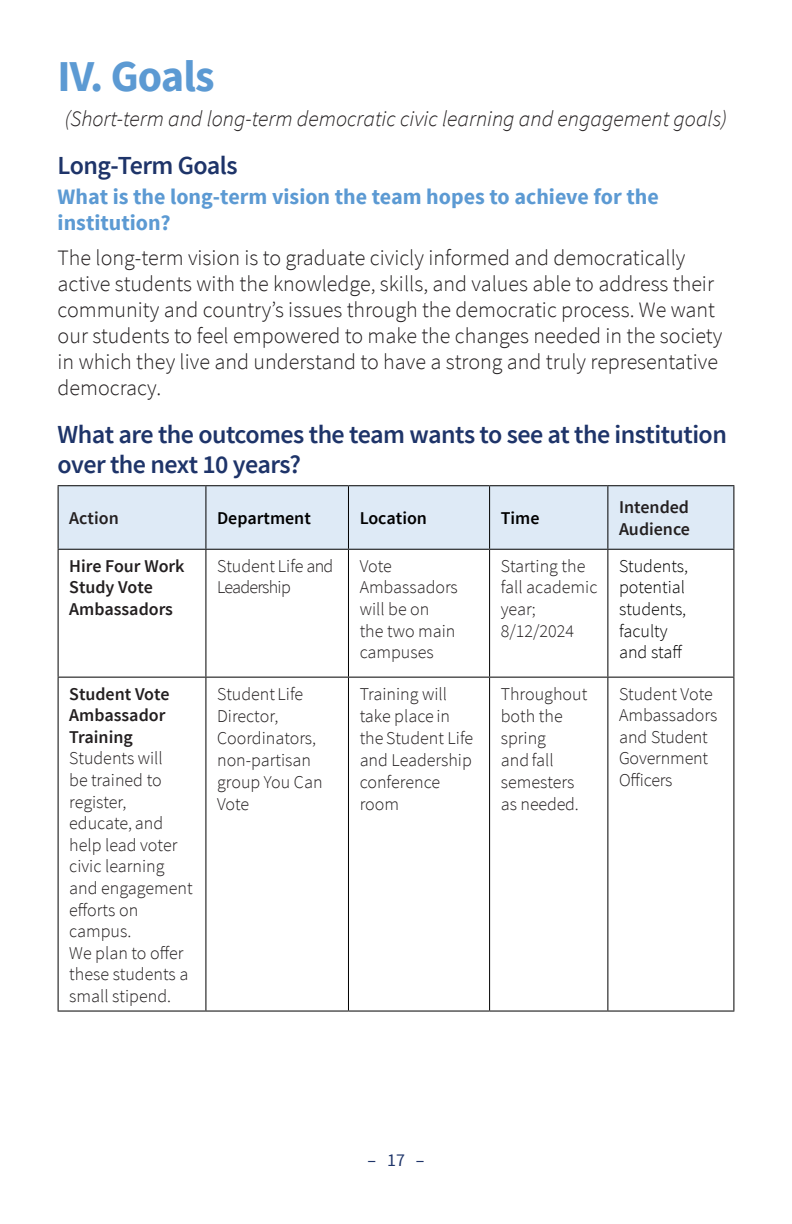
<style>
.page{position:relative;width:792px;height:1224px;background:#fff}
.page>*{position:absolute;margin:0;border:0;box-sizing:border-box;transform-origin:0 0}
.Body_Copy{font:700 44px "Source Sans Pro";letter-spacing:-.02em;color:#5c9ad3}
.Subtitle{font:600 26px/30px "Source Sans Pro";letter-spacing:-.02em;color:#1e3469}
.Body_Copy-2{font:300 22px/26px "Source Sans Pro";color:#231f20}
.Quotes{font:italic 300 22px "Source Sans Pro";color:#231f20}
.Heading{font:700 22px/26px "Source Sans Pro";color:#5c9ad3}
.Table_Paragraph{font:300 18px/21.6px "Source Sans Pro";color:#231f20}
.Table_Paragraph-2{font:600 18px/21.6px "Source Sans Pro";color:#231f20}
.Table_Paragraph-3{font:300 18px/21.6px "Source Sans Pro";color:#000}
.Table_Paragraph-4{font:300 18px/21.6px "Source Sans Pro";letter-spacing:-.04em;color:#231f20}
.Table_Paragraph-5{font:600 18px "Source Sans Pro";color:#000}
.t1{font:18px "Source Sans Pro";color:#1e3469}
.s1{font-weight:600}
</style>
<div class="page">
<div style="left:59px;top:486px;width:674px;height:63px;background:#deeaf6"></div>
<hr style="left:58px;top:485px;width:148px;height:1px;background:#000">
<hr style="left:58px;top:486px;width:1px;height:63px;background:#000">
<hr style="left:206px;top:485px;width:142px;height:1px;background:#000">
<hr style="left:205px;top:486px;width:1px;height:63px;background:#000">
<hr style="left:348px;top:485px;width:142px;height:1px;background:#000">
<hr style="left:348px;top:486px;width:1px;height:63px;background:#000">
<hr style="left:490px;top:485px;width:118px;height:1px;background:#000">
<hr style="left:489px;top:486px;width:1px;height:63px;background:#000">
<hr style="left:608px;top:485px;width:126px;height:1px;background:#000">
<hr style="left:607px;top:486px;width:1px;height:63px;background:#000">
<hr style="left:733px;top:486px;width:1px;height:63px;background:#000">
<hr style="left:58px;top:549px;width:148px;height:1px;background:#000">
<hr style="left:58px;top:550px;width:1px;height:127px;background:#000">
<hr style="left:206px;top:549px;width:142px;height:1px;background:#000">
<hr style="left:205px;top:550px;width:1px;height:127px;background:#000">
<hr style="left:348px;top:549px;width:142px;height:1px;background:#000">
<hr style="left:348px;top:550px;width:1px;height:127px;background:#000">
<hr style="left:490px;top:549px;width:118px;height:1px;background:#000">
<hr style="left:489px;top:550px;width:1px;height:127px;background:#000">
<hr style="left:608px;top:549px;width:126px;height:1px;background:#000">
<hr style="left:607px;top:550px;width:1px;height:127px;background:#000">
<hr style="left:733px;top:550px;width:1px;height:127px;background:#000">
<hr style="left:58px;top:677px;width:148px;height:1px;background:#000">
<hr style="left:58px;top:678px;width:1px;height:333px;background:#000">
<hr style="left:206px;top:677px;width:142px;height:1px;background:#000">
<hr style="left:205px;top:678px;width:1px;height:333px;background:#000">
<hr style="left:348px;top:677px;width:142px;height:1px;background:#000">
<hr style="left:348px;top:678px;width:1px;height:333px;background:#000">
<hr style="left:490px;top:677px;width:118px;height:1px;background:#000">
<hr style="left:489px;top:678px;width:1px;height:333px;background:#000">
<hr style="left:608px;top:677px;width:126px;height:1px;background:#000">
<hr style="left:607px;top:678px;width:1px;height:333px;background:#000">
<hr style="left:733px;top:678px;width:1px;height:333px;background:#000">
<hr style="left:58px;top:1011px;width:148px;height:1px;background:#000">
<hr style="left:206px;top:1011px;width:142px;height:1px;background:#000">
<hr style="left:348px;top:1011px;width:142px;height:1px;background:#000">
<hr style="left:490px;top:1011px;width:118px;height:1px;background:#000">
<hr style="left:608px;top:1011px;width:126px;height:1px;background:#000">
<p class="Body_Copy" style="left:58px;top:48px;width:159px">IV. Goals</p>
<p class="Quotes" style="left:65px;top:105px;width:664px">(Short-term and long-term democratic civic learning and engagement goals)</p>
<p class="Subtitle" style="left:58px;top:151px;width:182px">Long-Term Goals</p>
<p class="Heading" style="left:58px;top:184px;width:603px">What is the long-term vision the team hopes to achieve for the institution?</p>
<p class="Body_Copy-2" style="left:58px;top:245px;width:666px">The long-term vision is to graduate civicly informed and democratically active students with the knowledge, skills, and values able to address their community and country’s issues through the democratic process. We want our students to feel empowered to make the changes needed in the society in which they live and understand to have a strong and truly representative democracy.</p>
<p class="Subtitle" style="left:58px;top:420px;width:671px">What are the outcomes the team wants to see at the institution over the next 10 years?</p>
<p class="Table_Paragraph-2" style="left:69px;top:508px;width:51px">Action</p>
<p class="Table_Paragraph-5" style="left:217px;top:507px;width:95px">Department</p>
<p class="Table_Paragraph-5" style="left:360px;top:507px;width:69px">Location</p>
<p class="Table_Paragraph-5" style="left:501px;top:507px;width:40px">Time</p>
<p class="Table_Paragraph-2" style="left:619px;top:497px;width:72px">Intended</p>
<p class="Table_Paragraph-2" style="left:619px;top:519px;width:73px">Audience</p>
<p class="Table_Paragraph-2" style="left:69px;top:555px;width:117px">Hire Four Work<br>Study Vote<br>Ambassadors</p>
<p class="Table_Paragraph-4" style="left:217px;top:555px;width:118px">Student Life and<br>Leadership</p>
<p class="Table_Paragraph" style="left:360px;top:555px;width:100px">Vote<br>Ambassadors will be on<br>the two main campuses</p>
<p class="Table_Paragraph" style="left:501px;top:555px;width:98px">Starting the fall academic year;<br>8/12/2024</p>
<p class="Table_Paragraph-3" style="left:619px;top:555px;width:71px">Students, potential students, faculty and staff</p>
<p class="Table_Paragraph" style="left:69px;top:683px;width:125px"><span class="s1">Student Vote<br>Ambassador<br>Training<br></span>Students will<br>be trained to register, educate, and help lead voter civic learning and engagement efforts on campus.<br>We plan to offer these students a small stipend.</p>
<p class="Table_Paragraph" style="left:217px;top:683px;width:107px">Student Life<br>Director,<br>Coordinators, non-partisan group You Can<br>Vote</p>
<p class="Table_Paragraph" style="left:360px;top:683px;width:115px">Training will take place in the Student Life and Leadership conference room</p>
<p class="Table_Paragraph" style="left:501px;top:683px;width:88px">Throughout both the spring<br>and fall semesters as needed.</p>
<p class="Table_Paragraph" style="left:619px;top:683px;width:100px">Student Vote<br>Ambassadors and Student<br>Government<br>Officers</p>
<p class="t1" style="left:368px;top:1149px;width:58px">– 17 –</p>
</div>
